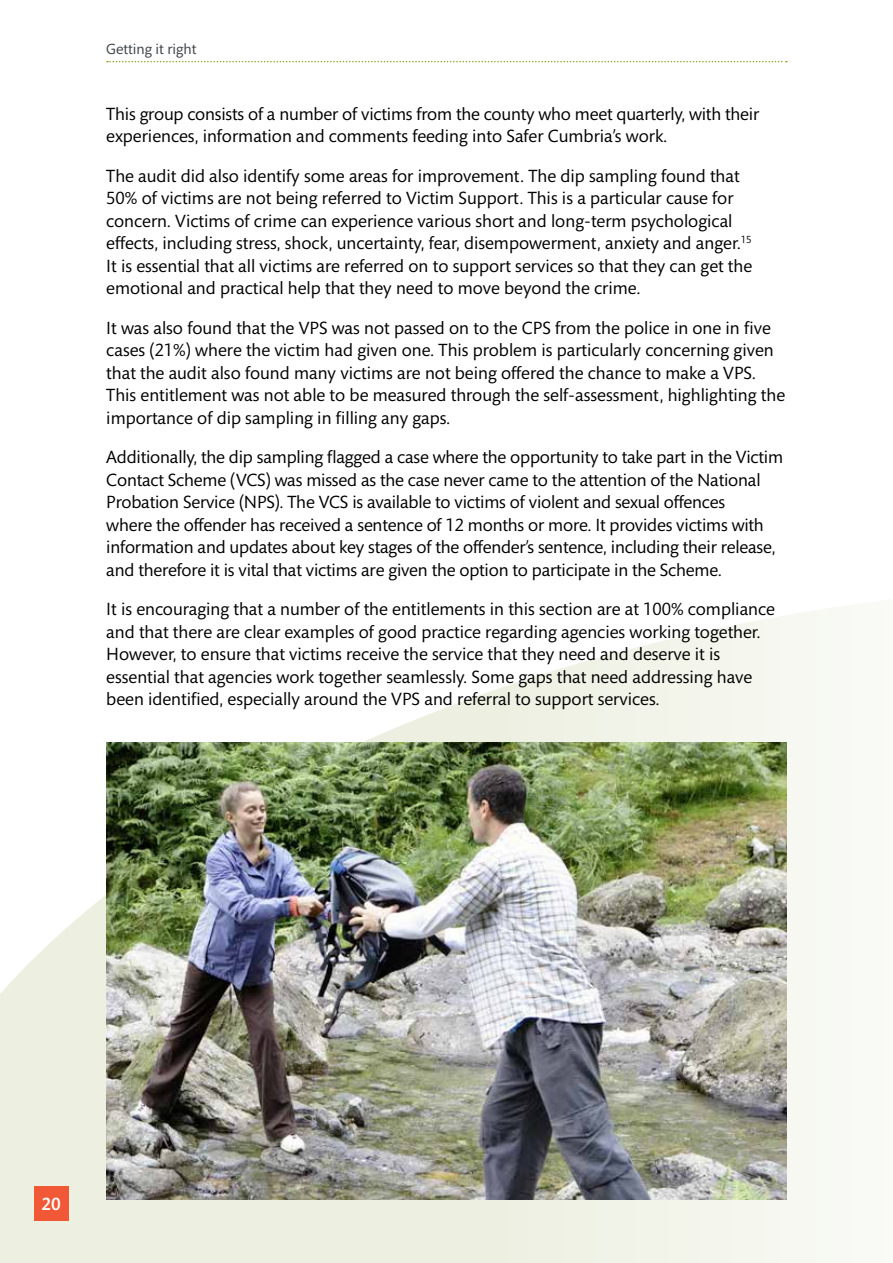
<style>
.page{position:relative;width:893px;height:1263px;background:#fff}
.page>*{position:absolute;margin:0;border:0;box-sizing:border-box;transform-origin:0 0}
.t1{font:18px/22.5px "Mundo Sans";color:#000}
.t2{font:500 18px "Mundo Sans Std";color:#fff}
.t3{font:15px "Mundo Sans";color:#3d4349}
</style>
<div class="page">
<svg style="left:0;top:605px;width:851px;height:658px"></svg>
<div style="left:34px;top:1186px;width:34px;height:34px;background:#f15835"></div>
<svg style="left:107px;top:61px;width:680px;height:1px"></svg>
<img style="left:106px;top:742px;width:681px;height:457px">
<p class="t3" style="left:106px;top:41px;width:92px">Getting it right</p>
<p class="t1" style="left:106px;top:103px;width:654px">This group consists of a number of victims from the county who meet quarterly, with their experiences, information and comments feeding into Safer Cumbria’s work.</p>
<p class="t1" style="left:106px;top:165px;width:647px">The audit did also identify some areas for improvement. The dip sampling found that 50% of victims are not being referred to Victim Support. This is a particular cause for concern. Victims of crime can experience various short and long-term psychological effects, including stress, shock, uncertainty, fear, disempowerment, anxiety and anger.<sup>15<br></sup>It is essential that all victims are referred on to support services so that they can get the emotional and practical help that they need to move beyond the crime.</p>
<p class="t1" style="left:106px;top:317px;width:680px">It was also found that the VPS was not passed on to the CPS from the police in one in five cases (21%) where the victim had given one. This problem is particularly concerning given that the audit also found many victims are not being offered the chance to make a VPS.<br>This entitlement was not able to be measured through the self-assessment, highlighting the importance of dip sampling in filling any gaps.</p>
<p class="t1" style="left:106px;top:446px;width:678px">Additionally, the dip sampling flagged a case where the opportunity to take part in the Victim Contact Scheme (VCS) was missed as the case never came to the attention of the National Probation Service (NPS). The VCS is available to victims of violent and sexual offences<br>where the offender has received a sentence of 12 months or more. It provides victims with information and updates about key stages of the offender’s sentence, including their release, and therefore it is vital that victims are given the option to participate in the Scheme.</p>
<p class="t1" style="left:106px;top:598px;width:670px">It is encouraging that a number of the entitlements in this section are at 100% compliance and that there are clear examples of good practice regarding agencies working together.<br>However, to ensure that victims receive the service that they need and deserve it is essential that agencies work together seamlessly. Some gaps that need addressing have been identified, especially around the VPS and referral to support services.</p>
<p class="t2" style="left:41px;top:1194px;width:21px">20</p>
</div>
